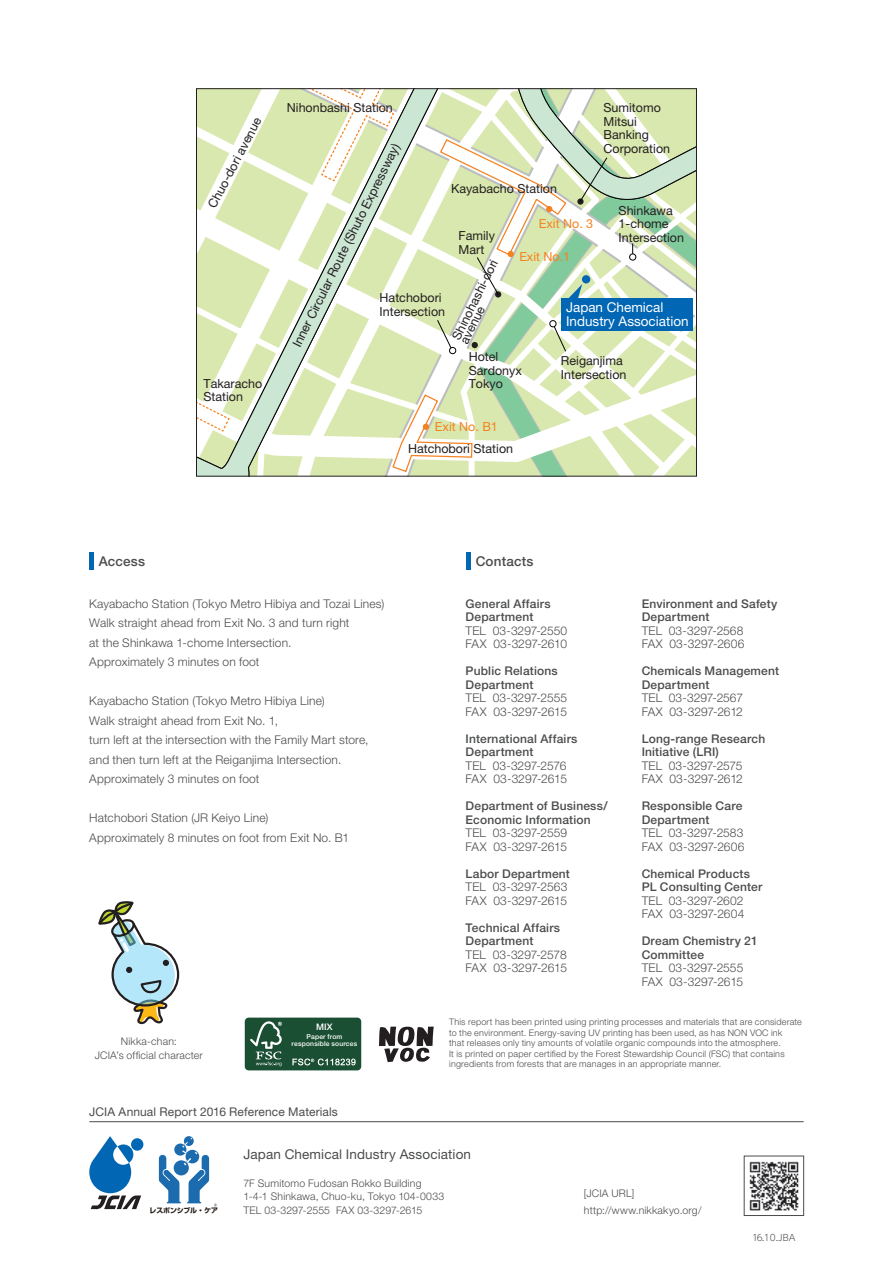
<style>
.page{position:relative;width:893px;height:1263px;background:#fff}
.page>*{position:absolute;margin:0;border:0;box-sizing:border-box;transform-origin:0 0}
.t1{font:13.5px "Helvetica Neue LT Std";letter-spacing:.01em;color:#4b4c4d}
.t2{font:13.5px "Helvetica Neue LT Std";color:#fff}
.t3{font:500 13.5px "Helvetica Neue LT Std";letter-spacing:.01em;color:#4b4c4d}
.t4{font:12.45px/13.5px "Helvetica Neue LT Std";color:#231f20}
.t5{font:12.45px "Helvetica Neue LT Std";color:#f58220}
.t6{font:300 12px/19.5px "Helvetica Neue LT Std";letter-spacing:.01em;color:#4b4c4d}
.t7{font:500 12px/13.5px "Helvetica Neue LT Std";letter-spacing:.015em;color:#4b4c4d}
.t8{font:12px "Helvetica Neue LT Std";letter-spacing:.01em;color:#4b4c4d}
.t9{font:300 12px "Helvetica Neue LT Std";letter-spacing:-.015em;color:#4b4c4d}
.t10{font:300 10.5px/16.5px "Helvetica Neue LT Std";letter-spacing:.02em;color:#4b4c4d}
.t11{font:300 10.5px "Helvetica Neue LT Std";color:#4b4c4d}
.t12{font:300 9px/10.5px "Helvetica Neue LT Std";letter-spacing:.025em;color:#4b4c4d}
.t13{font:300 9px "UD Shin Go Pro";letter-spacing:.005em;color:#4b4c4d}
.t14{font:500 9px "Helvetica Neue LT Std";color:#fff}
.t15{font:700 6.9px "Shin Go Pr 5";letter-spacing:-.02em;color:#211814}
.t16{font:500 6.75px/7.2px "Helvetica Neue LT Std";letter-spacing:.025em;color:#fff;text-align:center}
</style>
<div class="page">
<hr style="left:89px;top:1121px;width:715px;height:1px;background:#4b4c4d">
<svg style="left:131px;top:1138px;width:12px;height:13px"></svg>
<svg style="left:89px;top:1136px;width:52px;height:74px"></svg>
<svg style="left:159px;top:1136px;width:58px;height:70px"></svg>
<img style="left:749px;top:1161px;width:50px;height:50px">
<div style="left:744px;top:1156px;width:60px;height:59px;border:1px solid #4b4c4d"></div>
<svg style="left:98px;top:901px;width:82px;height:124px"></svg>
<div style="left:245px;top:1017px;width:116px;height:53px;background:#1b4f33;border-radius:4px"></div>
<svg style="left:250px;top:1021px;width:32px;height:45px"></svg>
<svg style="left:292px;top:1058px;width:64px;height:7px"></svg>
<svg style="left:379px;top:1026px;width:55px;height:36px"></svg>
<div style="left:89px;top:553px;width:5px;height:17px;background:#0166b3"></div>
<hr style="left:466px;top:553px;width:4px;height:17px;background:#0166b3">
<svg style="left:198px;top:90px;width:497px;height:384px"></svg>
<svg style="left:472px;top:342px;width:6px;height:6px"></svg>
<svg style="left:392px;top:393px;width:81px;height:80px"></svg>
<svg style="left:437px;top:320px;width:16px;height:32px"></svg>
<svg style="left:630px;top:243px;width:6px;height:17px"></svg>
<div style="left:629px;top:253px;width:7px;height:8px;border:1px solid #030303;border-radius:50%"></div>
<div style="left:449px;top:347px;width:7px;height:7px;background:#fff;border-radius:50%"></div>
<div style="left:449px;top:347px;width:7px;height:7px;border:1px solid #030303;border-radius:50%"></div>
<svg style="left:550px;top:321px;width:16px;height:31px"></svg>
<div style="left:549px;top:320px;width:7px;height:7px;border:1px solid #030303;border-radius:50%"></div>
<div style="left:561px;top:298px;width:132px;height:32px;background:#0166b3"></div>
<svg style="left:439px;top:138px;width:168px;height:161px"></svg>
<p class="t3" style="left:99px;top:553px;width:48px">Access</p>
<p class="t4" style="left:205px;top:204px;width:102px;rotate:-62deg">Chuo-dori avenue</p>
<p class="t4" style="left:203px;top:376px;width:60px">Takaracho<br>Station</p>
<p class="t4" style="left:287px;top:100px;width:108px">Nihonbashi Station</p>
<p class="t4" style="left:603px;top:101px;width:68px">Sumitomo<br>Mitsui<br>Banking<br>Corporation</p>
<p class="t4" style="left:290px;top:344px;width:227px;rotate:-64deg">Inner Circular Route (Shuto Expressway(</p>
<p class="t4" style="left:451px;top:182px;width:108px">Kayabacho Station</p>
<p class="t4" style="left:619px;top:203px;width:67px">Shinkawa<br>1-chome<br>Intersection</p>
<p class="t5" style="left:539px;top:216px;width:56px">Exit No 3.</p>
<p class="t4" style="left:459px;top:229px;width:38px">Family<br>Mart</p>
<p class="t5" style="left:519px;top:249px;width:52px">Exit No.1</p>
<p class="t4" style="left:452px;top:337px;width:90px;line-height:8.9px;rotate:-64deg">Shinohashi-dori avenue</p>
<p class="t4" style="left:380px;top:291px;width:64px">Hatchobori</p>
<p class="t2" style="left:566px;top:299px;width:99px">Japan Chemical</p>
<p class="t4" style="left:380px;top:304px;width:67px">Intersection</p>
<p class="t2" style="left:566px;top:313px;width:124px">Industry Association</p>
<p class="t4" style="left:469px;top:350px;width:55px">Hotel<br>Sardonyx<br>Tokyo</p>
<p class="t5" style="left:435px;top:419px;width:64px">Exit No B. 1</p>
<p class="t4" style="left:408px;top:442px;width:107px">Hatchobori Station</p>
<p class="t4" style="left:561px;top:354px;width:67px">Reiganjima<br>Intersection</p>
<p class="t3" style="left:476px;top:553px;width:59px">Contacts</p>
<p class="t6" style="left:89px;top:593px;width:297px">Kayabacho Station (Tokyo Metro Hibiya and Tozai Lines( Walk straight ahead from Exit No 3. and turn right<br>at the Shinkawa 1-chome Intersection.<br>Approximately 3 minutes on foot</p>
<p class="t6" style="left:89px;top:691px;width:281px">Kayabacho Station (Tokyo Metro Hibiya Line(<br>Walk straight ahead from Exit No. 1,<br>turn left at the intersection with the Family Mart store, and then turn left at the Reiganjima Intersection.<br>Approximately 3 minutes on foot</p>
<p class="t6" style="left:89px;top:808px;width:261px">Hatchobori Station (JR Keiyo Line(<br>Approximately 8 minutes on foot from Exit No B. 1</p>
<p class="t10" style="left:95px;top:1035px;width:110px;line-height:13.5px;text-align:center">Nikka-chan:<br>JCIA s’ official character</p>
<p class="t14" style="left:316px;top:1021px;width:18px">MIX</p>
<p class="t16" style="left:292px;top:1033px;width:67px">Paper from responsible sources</p>
<p class="t8" style="left:89px;top:1104px;width:250px">JCIA Annual Report 2016 Reference Materials</p>
<p class="t7" style="left:466px;top:597px;width:87px">General Affairs<br>Department</p>
<p class="t6" style="left:493px;top:620px;width:76px">03-3297-2550</p>
<p class="t6" style="left:466px;top:620px;width:22px">TEL</p>
<p class="t7" style="left:642px;top:597px;width:137px">Environment and Safety<br>Department</p>
<p class="t6" style="left:669px;top:620px;width:76px">03-3297-2568</p>
<p class="t6" style="left:642px;top:620px;width:22px">TEL</p>
<p class="t6" style="left:466px;top:634px;width:23px">FAX</p>
<p class="t7" style="left:466px;top:664px;width:94px">Public Relations<br>Department</p>
<p class="t6" style="left:493px;top:688px;width:76px">03-3297-2555</p>
<p class="t6" style="left:493px;top:634px;width:75px">03-3297-2610</p>
<p class="t6" style="left:466px;top:688px;width:22px">TEL</p>
<p class="t6" style="left:642px;top:634px;width:23px">FAX</p>
<p class="t7" style="left:642px;top:664px;width:139px">Chemicals Management<br>Department</p>
<p class="t6" style="left:669px;top:688px;width:76px">03-3297-2567</p>
<p class="t6" style="left:669px;top:634px;width:77px">03-3297-2606</p>
<p class="t6" style="left:642px;top:688px;width:22px">TEL</p>
<p class="t6" style="left:466px;top:701px;width:23px">FAX</p>
<p class="t7" style="left:466px;top:732px;width:113px">International Affairs<br>Department</p>
<p class="t9" style="left:493px;top:758px;width:75px">03-3297-2576</p>
<p class="t6" style="left:493px;top:701px;width:75px">03-3297-2615</p>
<p class="t6" style="left:466px;top:755px;width:22px">TEL</p>
<p class="t6" style="left:642px;top:701px;width:23px">FAX</p>
<p class="t7" style="left:642px;top:732px;width:125px">Long-range Research<br>Initiative (LRI(</p>
<p class="t9" style="left:669px;top:758px;width:75px">03-3297-2575</p>
<p class="t6" style="left:669px;top:701px;width:75px">03-3297-2612</p>
<p class="t6" style="left:642px;top:755px;width:22px">TEL</p>
<p class="t6" style="left:466px;top:769px;width:23px">FAX</p>
<p class="t7" style="left:466px;top:799px;width:143px">Department of Business/<br>Economic Information</p>
<p class="t6" style="left:493px;top:823px;width:76px">03-3297-2559</p>
<p class="t6" style="left:493px;top:769px;width:75px">03-3297-2615</p>
<p class="t6" style="left:466px;top:823px;width:22px">TEL</p>
<p class="t6" style="left:642px;top:769px;width:23px">FAX</p>
<p class="t7" style="left:642px;top:799px;width:102px">Responsible Care<br>Department</p>
<p class="t6" style="left:669px;top:823px;width:76px">03-3297-2583</p>
<p class="t6" style="left:669px;top:769px;width:75px">03-3297-2612</p>
<p class="t6" style="left:642px;top:823px;width:22px">TEL</p>
<p class="t6" style="left:466px;top:836px;width:23px">FAX</p>
<p class="t7" style="left:466px;top:867px;width:106px">Labor Department</p>
<p class="t6" style="left:493px;top:877px;width:76px">03-3297-2563</p>
<p class="t6" style="left:493px;top:836px;width:75px">03-3297-2615</p>
<p class="t6" style="left:466px;top:877px;width:22px">TEL</p>
<p class="t6" style="left:466px;top:890px;width:23px">FAX</p>
<p class="t7" style="left:466px;top:921px;width:96px">Technical Affairs<br>Department</p>
<p class="t9" style="left:493px;top:947px;width:75px">03-3297-2578</p>
<p class="t6" style="left:493px;top:890px;width:75px">03-3297-2615</p>
<p class="t6" style="left:466px;top:944px;width:22px">TEL</p>
<p class="t6" style="left:466px;top:958px;width:23px">FAX</p>
<p class="t6" style="left:493px;top:958px;width:75px">03-3297-2615</p>
<p class="t6" style="left:642px;top:836px;width:23px">FAX</p>
<p class="t7" style="left:642px;top:867px;width:122px">Chemical Products<br>PL Consulting Center</p>
<p class="t6" style="left:669px;top:890px;width:76px">03-3297-2602</p>
<p class="t6" style="left:669px;top:836px;width:77px">03-3297-2606</p>
<p class="t6" style="left:642px;top:890px;width:22px">TEL</p>
<p class="t6" style="left:642px;top:904px;width:23px">FAX</p>
<p class="t7" style="left:642px;top:934px;width:118px">Dream Chemistry 21<br>Committee</p>
<p class="t6" style="left:669px;top:958px;width:76px">03-3297-2555</p>
<p class="t6" style="left:669px;top:904px;width:76px">03-3297-2604</p>
<p class="t6" style="left:642px;top:958px;width:22px">TEL</p>
<p class="t6" style="left:642px;top:971px;width:23px">FAX</p>
<p class="t6" style="left:669px;top:971px;width:75px">03-3297-2615</p>
<p class="t12" style="left:449px;top:1016px;width:354px">This report has been printed using printing processes and materials that are considerate to the environment. Energy-saving UV printing has been used, as has NON VOC ink<br>that releases only tiny amounts of volatile organic compounds into the atmosphere.<br>isIt printed on paper certified by the Forest Stewardship Council (FSC) that contains ingredients from forests that are manages in an appropriate manner.</p>
<p class="t15" style="left:150px;top:1205px;width:70px">レスポンシブル・ケア</p>
<p class="t1" style="left:243px;top:1146px;width:229px">Japan Chemical Industry Association</p>
<p class="t10" style="left:243px;top:1174px;width:180px">F7 Sumitomo Fudosan Rokko Building</p>
<p class="t10" style="left:243px;top:1188px;width:202px">1-4-1 Shinkawa, Chuo-ku, Tokyo 104-0033</p>
<p class="t11" style="left:336px;top:1203px;width:88px">FAX 03-3297-2615</p>
<p class="t10" style="left:243px;top:1201px;width:88px">TEL 03-3297-2555</p>
<p class="t10" style="left:584px;top:1185px;width:119px">[JCIA URL[ http://www.nikkakyo.org/</p>
<p class="t13" style="left:752px;top:1230px;width:45px">16.10.JBA</p>
</div>
